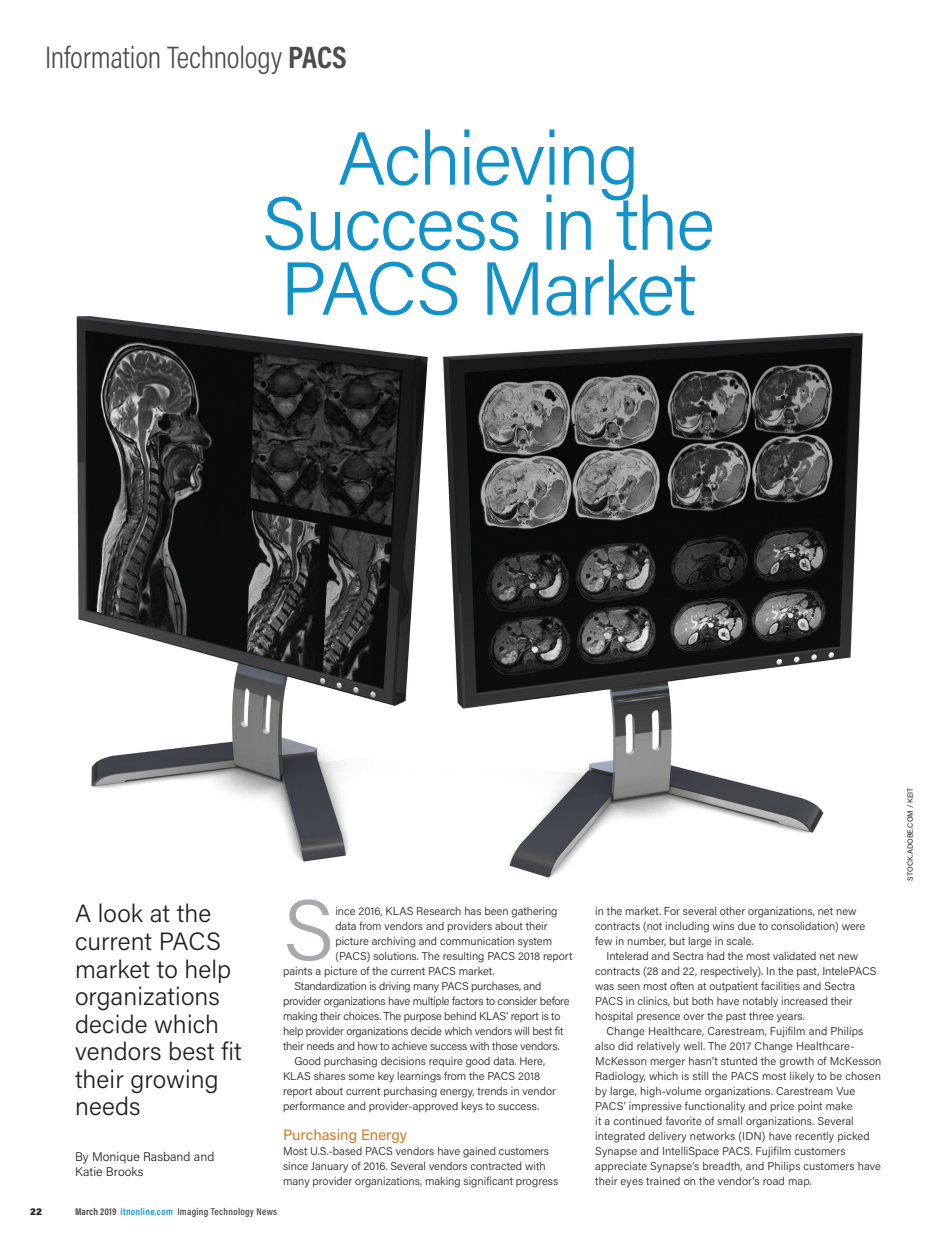
<style>
.page{position:relative;width:945px;height:1238px;background:#fff}
.page>*{position:absolute;margin:0;border:0;box-sizing:border-box;transform-origin:0 0}
.Intro_Text{font:300 86.12px "Acumin Pro";color:#a8a9ad}
.Headline{font:300 75px/65px "Acumin Pro";letter-spacing:-.025em;color:#1192c9;text-align:center}
.SubSection{font:300 31.25px "Acumin Pro Cond";letter-spacing:-.01em;color:#4b4c4d}
.Deck{font:300 25px/27.5px "Acumin Pro";letter-spacing:.005em;color:#231f20}
.Subhead{font:15px "Acumin Pro";color:#d17a28}
.Byline{font:300 12.5px/15px "Acumin Pro";letter-spacing:.005em;color:#231f20}
.Text{font:300 11.25px/15px "Acumin Pro";color:#231f20}
.Text_NoIndent{font:300 11.25px/15px "Acumin Pro";color:#231f20}
.Text-2{font:300 11.25px/15px "Acumin Pro";letter-spacing:-.02em;color:#231f20}
.Intro_Text-2{font:300 11.25px "Acumin Pro";color:#231f20}
.t1{font:600 10px "Acumin Pro Cond";letter-spacing:.03em;color:#4b4c4d}
.t2{font:900 10px "Acumin Pro";color:#231f20}
.t3{font:7.5px "Acumin Pro";color:#231f20}
.s1{font-weight:700}
.s2{color:#1192c9}
</style>
<div class="page">
<img style="left:76px;top:316px;width:787px;height:562px">
<p class="SubSection" style="left:45px;top:37px;width:303px">Information Technology <span class="s1">PACS</span></p>
<p class="Headline" style="left:262px;top:123px;width:454px">Achieving<br>Success in the<br>PACS Market</p>
<p class="Deck" style="left:75px;top:899px;width:168px">A look at the current PACS market to help organizations decide which vendors best fit their growing needs</p>
<p class="Byline" style="left:75px;top:1148px;width:141px">By Monique Rasband and<br>Katie Brooks</p>
<p class="Intro_Text" style="left:283px;top:871px;width:53px">S</p>
<p class="Intro_Text-2" style="left:335px;top:903px;width:224px">ince 2016, KLAS Research has been gathering</p>
<p class="Intro_Text-2" style="left:335px;top:918px;width:214px">data from vendors and providers about their</p>
<p class="Intro_Text-2" style="left:335px;top:933px;width:218px">picture archiving and communication system</p>
<p class="Intro_Text-2" style="left:335px;top:948px;width:239px">(PACS) solutions. The resulting PACS 2018 report</p>
<p class="Intro_Text-2" style="left:283px;top:963px;width:213px">paints a picture of the current PACS market.</p>
<p class="Text-2" style="left:283px;top:978px;width:288px;text-indent:11px">Standardization is driving many PACS purchases, and provider organizations have multiple factors to consider before making their choices. The purpose behind KLAS’ report is to help provider organizations decide which vendors will best fit their needs and how to achieve success with those vendors.</p>
<p class="Text" style="left:283px;top:1053px;width:274px;text-indent:11px">Good purchasing decisions require good data. Here, KLAS shares some key learnings from the PACS 2018 report about current purchasing energy, trends in vendor performance and provider-approved keys to success.</p>
<p class="Subhead" style="left:283px;top:1124px;width:126px">Purchasing Energy</p>
<p class="Text_NoIndent" style="left:283px;top:1143px;width:277px">Most U.S.-based PACS vendors have gained customers since January of 2016. Several vendors contracted with many provider organizations, making significant progress</p>
<p class="t2" style="left:30px;top:1204px;width:13px">22</p>
<p class="t1" style="left:75px;top:1205px;width:204px"><span class="s1">March 2019</span> <span class="s2">itnonline.com</span> Imaging Technology News</p>
<p class="Text_NoIndent" style="left:595px;top:903px;width:271px">in the market. For several other organizations, net new contracts (not including wins due to consolidation) were few in number, but large in scale.</p>
<p class="Text" style="left:595px;top:948px;width:283px;text-indent:11px">Intelerad and Sectra had the most validated net new contracts (28 and 22, respectively). In the past, IntelePACS was seen most often at outpatient facilities and Sectra PACS in clinics, but both have notably increased their hospital presence over the past three years.</p>
<p class="Text" style="left:595px;top:1023px;width:288px;text-indent:11px">Change Healthcare, Carestream, Fujifilm and Philips also did relatively well. The 2017 Change Healthcare-McKesson merger hasn’t stunted the growth of McKesson Radiology, which is still the PACS most likely to be chosen by large, high-volume organizations. Carestream Vue PACS’ impressive functionality and price point make<br>it a continued favorite of small organizations. Several integrated delivery networks (IDN) have recently picked Synapse and IntelliSpace PACS. Fujifilm customers appreciate Synapse’s breadth, and Philips customers have their eyes trained on the vendor’s road map.</p>
<p class="t3" style="left:905px;top:880px;width:95px;rotate:-90deg">STOCK.ADOBE.COM / KEIT</p>
</div>
